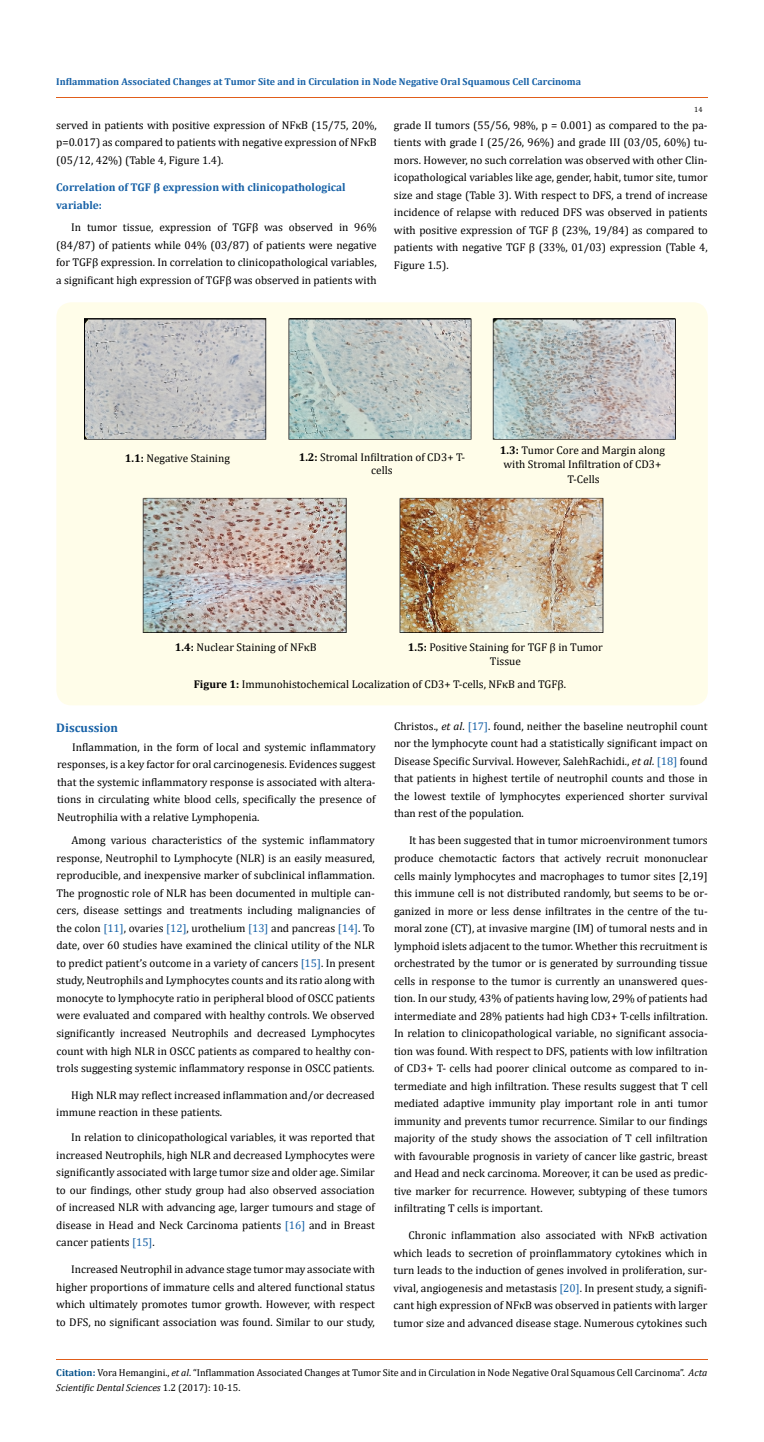
<style>
.page{position:relative;width:764px;height:1442px;background:#fff}
.page>*{position:absolute;margin:0;border:0;box-sizing:border-box;transform-origin:0 0}
.t1{font:700 12.5px "Cambria";color:#1560a6}
.t2{font:11.25px/17.5px "Cambria";color:#000;text-align:justify}
.t3{font:700 11.25px/17.5px "Cambria";color:#1560a6}
.t4{font:10px/15px "Cambria";color:#000}
.t5{font:700 10px "Cambria";color:#1560a6}
.t6{font:7.5px "Cambria";color:#000}
.s1{font-weight:700}
.s2{color:#1560a6}
.s3{font-style:italic}
.s4{font-weight:700;color:#035089}
</style>
<div class="page">
<div style="left:56px;top:302px;width:652px;height:403px;background:#fffde9;border-radius:15px"></div>
<img style="left:85px;top:318px;width:590px;height:315px">
<hr style="left:56px;top:97px;width:652px;height:1px;background:#e05d1a">
<hr style="left:56px;top:1358px;width:652px;height:1px;background:#e05d1a">
<p class="t5" style="left:56px;top:75px;width:526px">Inflammation Associated Changes at Tumor Site and in Circulation in Node Negative Oral Squamous Cell Carcinoma</p>
<p class="t6" style="left:694px;top:105px;width:10px">14</p>
<p class="t2" style="left:56px;top:116px;width:322px">served in patients with positive expression of NFκB (15/75, 20%, p=0.017) as compared to patients with negative expression of NFκB (05/12, 42%) (Table 4, Figure 1.4).</p>
<p class="t3" style="left:56px;top:178px;width:291px">Correlation of TGF β expression with clinicopathological variable:</p>
<p class="t2" style="left:56px;top:219px;width:322px;text-indent:15px">In tumor tissue, expression of TGFβ was observed in 96% (84/87) of patients while 04% (03/87) of patients were negative for TGFβ expression. In correlation to clinicopathological variables, a significant high expression of TGFβ was observed in patients with</p>
<p class="t2" style="left:394px;top:116px;width:315px">grade II tumors (55/56, 98%, p = 0.001) as compared to the pa&shy;tients with grade I (25/26, 96%) and grade III (03/05, 60%) tu&shy;mors. However, no such correlation was observed with other Clin&shy;icopathological variables like age, gender, habit, tumor site, tumor size and stage (Table 3). With respect to DFS, a trend of increase incidence of relapse with reduced DFS was observed in patients with positive expression of TGF β (23%, 19/84) as compared to patients with negative TGF β (33%, 01/03) expression (Table 4, Figure 1.5).</p>
<p class="t2" style="left:125px;top:449px;width:107px"><span class="s1">1.1:</span> Negative Staining</p>
<p class="t2" style="left:299px;top:450px;width:168px;line-height:13.5px;text-align:center"><span class="s1">1.2:</span> Stromal Infiltration of CD3+ T&shy;cells</p>
<p class="t2" style="left:500px;top:443px;width:166px;line-height:13.5px;text-align:center"><span class="s1">1.3:</span> Tumor Core and Margin along with Stromal Infiltration of CD3+</p>
<p class="t2" style="left:567px;top:470px;width:34px">T-Cells</p>
<p class="t2" style="left:175px;top:638px;width:143px"><span class="s1">1.4:</span> Nuclear Staining of NFκB</p>
<p class="t2" style="left:408px;top:640px;width:196px;line-height:13.5px;text-align:center"><span class="s1">1.5:</span> Positive Staining for TGF β in Tumor<br>Tissue</p>
<p class="t2" style="left:194px;top:675px;width:374px"><span class="s1">Figure 1:</span> Immunohistochemical Localization of CD3+ T-cells, NFκB and TGFβ.</p>
<p class="t1" style="left:56px;top:718px;width:63px">Discussion</p>
<p class="t2" style="left:57px;top:737px;width:320px;text-indent:15px">Inflammation, in the form of local and systemic inflammatory responses, is a key factor for oral carcinogenesis. Evidences suggest that the systemic inflammatory response is associated with altera&shy;tions in circulating white blood cells, specifically the presence of Neutrophilia with a relative Lymphopenia.</p>
<p class="t2" style="left:56px;top:831px;width:320px;text-indent:15px">Among various characteristics of the systemic inflammatory response, Neutrophil to Lymphocyte (NLR) is an easily measured, reproducible, and inexpensive marker of subclinical inflammation.<br>The prognostic role of NLR has been documented in multiple can&shy;cers, disease settings and treatments including malignancies of the colon <span class="s2">[11]</span>, ovaries <span class="s2">[12]</span>, urothelium <span class="s2">[13]</span> and pancreas <span class="s2">[14]</span>. To date, over 60 studies have examined the clinical utility of the NLR to predict patient’s outcome in a variety of cancers <span class="s2">[15]</span>. In present study, Neutrophils and Lymphocytes counts and its ratio along with monocyte to lymphocyte ratio in peripheral blood of OSCC patients were evaluated and compared with healthy controls. We observed significantly increased Neutrophils and decreased Lymphocytes count with high NLR in OSCC patients as compared to healthy con&shy;trols suggesting systemic inflammatory response in OSCC patients.</p>
<p class="t2" style="left:56px;top:1085px;width:320px;text-indent:15px">High NLR may reflect increased inflammation and/or decreased immune reaction in these patients.</p>
<p class="t2" style="left:56px;top:1128px;width:320px;text-indent:15px">In relation to clinicopathological variables, it was reported that increased Neutrophils, high NLR and decreased Lymphocytes were significantly associated with large tumor size and older age. Similar to our findings, other study group had also observed association of increased NLR with advancing age, larger tumours and stage of disease in Head and Neck Carcinoma patients <span class="s2">[16]</span> and in Breast cancer patients <span class="s2">[15]</span>.</p>
<p class="t2" style="left:56px;top:1260px;width:320px;text-indent:15px">Increased Neutrophil in advance stage tumor may associate with higher proportions of immature cells and altered functional status which ultimately promotes tumor growth. However, with respect to DFS, no significant association was found. Similar to our study,</p>
<p class="t2" style="left:394px;top:717px;width:315px">Christos., <span class="s3">et al</span>. <span class="s2">[17]</span>. found, neither the baseline neutrophil count nor the lymphocyte count had a statistically significant impact on Disease Specific Survival. However, SalehRachidi., <span class="s3">et al.</span> <span class="s2">[18]</span> found that patients in highest tertile of neutrophil counts and those in the lowest textile of lymphocytes experienced shorter survival than rest of the population.</p>
<p class="t2" style="left:394px;top:831px;width:315px;text-indent:15px">It has been suggested that in tumor microenvironment tumors produce chemotactic factors that actively recruit mononuclear cells mainly lymphocytes and macrophages to tumor sites [2,19] this immune cell is not distributed randomly, but seems to be or&shy;ganized in more or less dense infiltrates in the centre of the tu&shy;moral zone (CT), at invasive margine (IM) of tumoral nests and in lymphoid islets adjacent to the tumor. Whether this recruitment is orchestrated by the tumor or is generated by surrounding tissue cells in response to the tumor is currently an unanswered ques&shy;tion. In our study, 43% of patients having low, 29% of patients had intermediate and 28% patients had high CD3+ T-cells infiltration.<br>In relation to clinicopathological variable, no significant associa&shy;tion was found. With respect to DFS, patients with low infiltration of CD3+ T- cells had poorer clinical outcome as compared to in&shy;termediate and high infiltration. These results suggest that T cell mediated adaptive immunity play important role in anti tumor immunity and prevents tumor recurrence. Similar to our findings majority of the study shows the association of T cell infiltration with favourable prognosis in variety of cancer like gastric, breast and Head and neck carcinoma. Moreover, it can be used as predic&shy;tive marker for recurrence. However, subtyping of these tumors infiltrating T cells is important.</p>
<p class="t2" style="left:394px;top:1226px;width:315px;text-indent:15px">Chronic inflammation also associated with NFκB activation which leads to secretion of proinflammatory cytokines which in turn leads to the induction of genes involved in proliferation, sur&shy;vival, angiogenesis and metastasis <span class="s2">[20]</span>. In present study, a signifi&shy;cant high expression of NFκB was observed in patients with larger tumor size and advanced disease stage. Numerous cytokines such</p>
<p class="t4" style="left:56px;top:1364px;width:652px"><span class="s4">Citation:</span> Vora Hemangini., <span class="s3">et al</span>. “Inflammation Associated Changes at Tumor Site and in Circulation in Node Negative Oral Squamous Cell Carcinoma”. <span class="s3">Acta<br>Scientific Dental Sciences</span> 1.2 (2017): 10-15.</p>
</div>
